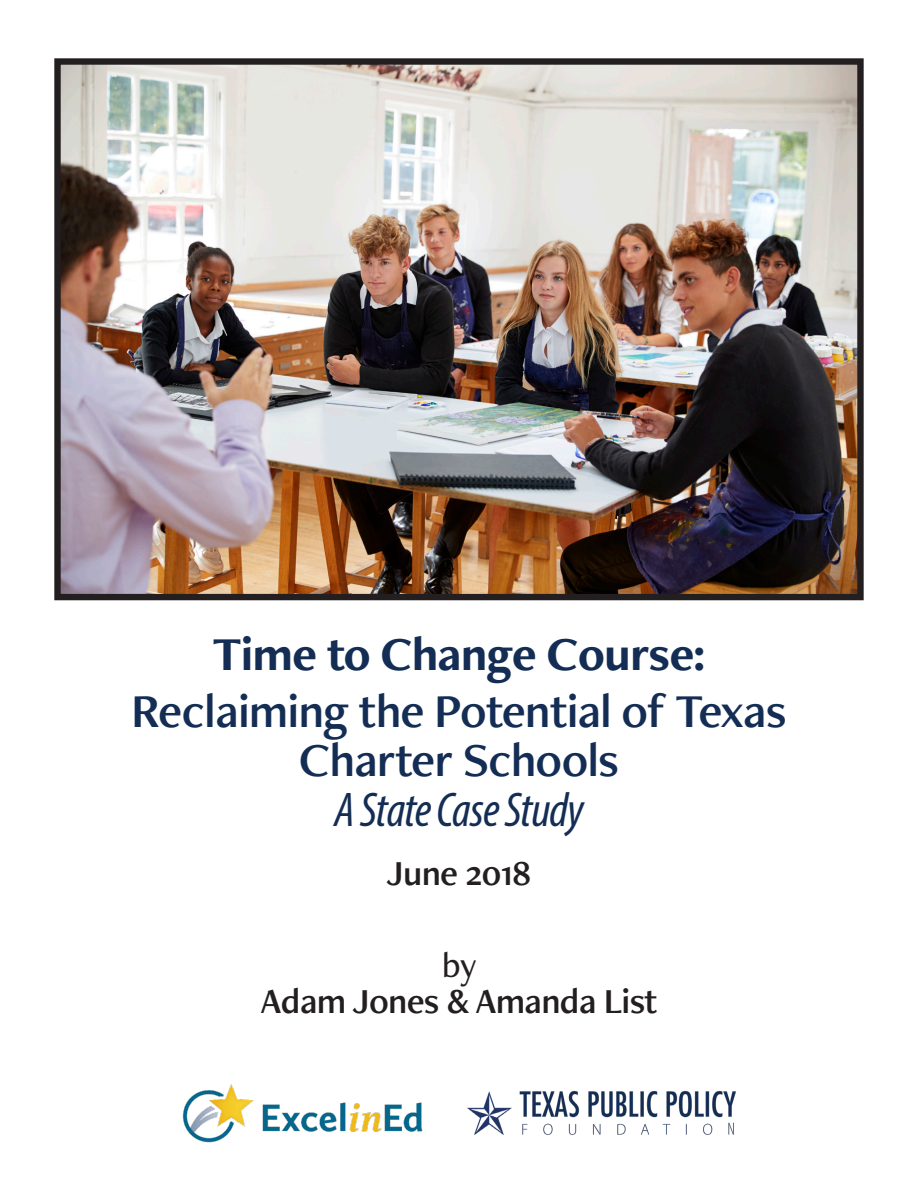
<style>
.page{position:relative;width:918px;height:1188px;background:#fff}
.page>*{position:absolute;margin:0;border:0;box-sizing:border-box;transform-origin:0 0}
.t1{font:48.9px/49.5px "Freight Neo Pro Semi";letter-spacing:-.02em;color:#142d54;text-align:center}
.t2{font:700 48.9px "Freight Neo Pro";letter-spacing:-.02em;color:#142d54}
.t3{font:italic condensed 48.9px "Myriad Pro";letter-spacing:-.02em;color:#142d54}
.t4{font:36.45px "Freight Neo Pro Semi";letter-spacing:-.02em;color:#231f20}
.t5{font:500 36.45px "Freight Neo Pro";color:#231f20}
</style>
<div class="page">
<img style="left:61px;top:65px;width:796px;height:528px">
<div style="left:54px;top:58px;width:810px;height:542px;border:6px solid #231f20"></div>
<img style="left:182px;top:1084px;width:241px;height:59px">
<img style="left:467px;top:1090px;width:269px;height:45px">
<p class="t2" style="left:213px;top:621px;width:494px">Time to Change Course:</p>
<p class="t1" style="left:131px;top:685px;width:657px">Reclaiming the Potential of Texas<br>Charter Schools</p>
<p class="t3" style="left:334px;top:780px;width:251px">A State Case Study</p>
<p class="t4" style="left:387px;top:848px;width:146px">June 2018</p>
<p class="t5" style="left:442px;top:940px;width:36px">by</p>
<p class="t4" style="left:260px;top:977px;width:399px">Adam Jones &amp; Amanda List</p>
</div>
